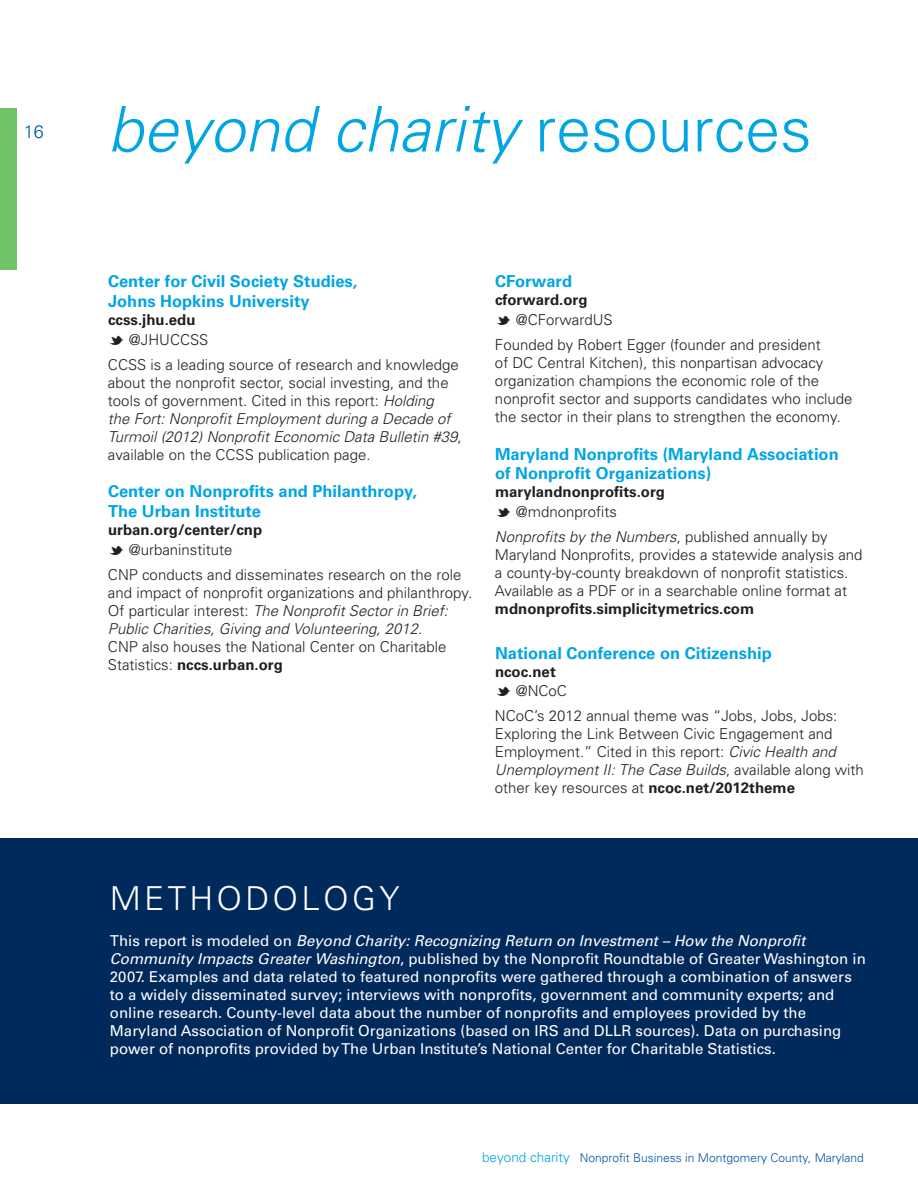
<style>
.page{position:relative;width:918px;height:1188px;background:#fff}
.page>*{position:absolute;margin:0;border:0;box-sizing:border-box;transform-origin:0 0}
.t1{font:italic 300 63px "Univers";color:#00a5e3}
.t2{font:300 33px "Univers";letter-spacing:.1em;color:#fff}
.t3{font:300 18px "Univers";color:#01539e}
.t4{font:700 16.5px/19.8px "Univers";color:#00a5e3}
.t5{font:300 15px/18px "Univers";color:#231f20}
.t6{font:15px/18px "Univers";color:#fff}
.t7{font:700 15px/19.8px "Univers";color:#231f20}
.t8{font:300 12px "Univers";color:#01539e}
.s1{font-style:normal}
.s2{font-family:"Social Logos";font-weight:400;font-size:16.5px}
.s3{font-weight:300}
.s4{font-style:italic}
.s5{font-weight:700}
.s6{font-size:13.5px;color:#00a5e3}
</style>
<div class="page">
<div style="left:0;top:108px;width:17px;height:162px;background:#71c167"></div>
<div style="left:0;top:838px;width:918px;height:266px;background:#00295c"></div>
<p class="t3" style="left:24px;top:121px;width:22px">16</p>
<h1 class="t1" style="left:108px;top:91px;width:705px">beyond charity <span class="s1">resources</span></h1>
<p class="t4" style="left:108px;top:272px;width:251px">Center for Civil Society Studies,<br>Johns Hopkins University</p>
<p class="t7" style="left:108px;top:310px;width:102px">ccss.jhu.edu<br><span class="s2">M</span> <span class="s3">@JHUCCSS</span></p>
<p class="t5" style="left:108px;top:355px;width:355px">CCSS is a leading source of research and knowledge about the nonprofit sector, social investing, and the tools of government. Cited in this report: <span class="s4">Holding<br>the Fort: Nonprofit Employment during a Decade of Turmoil (2012) Nonprofit Economic Data Bulletin #39</span>, available on the CCSS publication page.</p>
<p class="t4" style="left:108px;top:482px;width:310px">Center on Nonprofits and Philanthropy,<br>The Urban Institute</p>
<p class="t7" style="left:108px;top:520px;width:156px">urban.org/center/cnp<br><span class="s2">M</span> <span class="s3">@urbaninstitute</span></p>
<p class="t5" style="left:108px;top:566px;width:366px">CNP conducts and disseminates research on the role and impact of nonprofit organizations and philanthropy.<br>Of particular interest: <span class="s4">The Nonprofit Sector in Brief:<br>Public Charities, Giving and Volunteering, 2012</span>.<br>CNP also houses the National Center on Charitable Statistics: <span class="s5">nccs.urban.org</span></p>
<p class="t4" style="left:495px;top:272px;width:79px">CForward</p>
<p class="t7" style="left:495px;top:290px;width:119px">cforward.org<br><span class="s2">M</span> <span class="s3">@CForwardUS</span></p>
<p class="t5" style="left:495px;top:336px;width:359px">Founded by Robert Egger (founder and president<br>of DC Central Kitchen), this nonpartisan advocacy organization champions the economic role of the nonprofit sector and supports candidates who include the sector in their plans to strengthen the economy.</p>
<p class="t4" style="left:495px;top:444px;width:345px">Maryland Nonprofits (Maryland Association of Nonprofit Organizations)</p>
<p class="t7" style="left:495px;top:482px;width:172px">marylandnonprofits.org<br><span class="s2">M</span> <span class="s3">@mdnonprofits</span></p>
<p class="t5" style="left:495px;top:528px;width:369px"><span class="s4">Nonprofits by the Numbers</span>, published annually by Maryland Nonprofits, provides a statewide analysis and a county-by-county breakdown of nonprofit statistics.<br>Available as a PDF or in a searchable online format at</p>
<p class="t7" style="left:495px;top:599px;width:261px">mdnonprofits.simplicitymetrics.com</p>
<p class="t4" style="left:495px;top:643px;width:278px">National Conference on Citizenship</p>
<p class="t7" style="left:495px;top:661px;width:73px">ncoc.net<br><span class="s2">M</span> <span class="s3">@NCoC</span></p>
<p class="t5" style="left:495px;top:707px;width:370px">NCoC’s 2012 annual theme was “Jobs, Jobs, Jobs:<br>Exploring the Link Between Civic Engagement and Employment.” Cited in this report: <span class="s4">Civic Health and Unemployment II: The Case Builds</span>, available along with other key resources at <span class="s5">ncoc.net/2012theme</span></p>
<h2 class="t2" style="left:110px;top:878px;width:291px">METHODOLOGY</h2>
<p class="t6" style="left:110px;top:931px;width:758px">This report is modeled on <span class="s4">Beyond Charity: Recognizing Return on Investment – How the Nonprofit Community Impacts Greater Washington</span>, published by the Nonprofit Roundtable of Greater Washington in 2007. Examples and data related to featured nonprofits were gathered through a combination of answers to a widely disseminated survey; interviews with nonprofits, government and community experts; and online research. County-level data about the number of nonprofits and employees provided by the Maryland Association of Nonprofit Organizations (based on IRS and DLLR sources). Data on purchasing power of nonprofits provided by The Urban Institute’s National Center for Charitable Statistics.</p>
<p class="t8" style="left:482px;top:1151px;width:383px"><span class="s6">beyond charity</span> Nonprofit Business in Montgomery County, Maryland</p>
</div>
